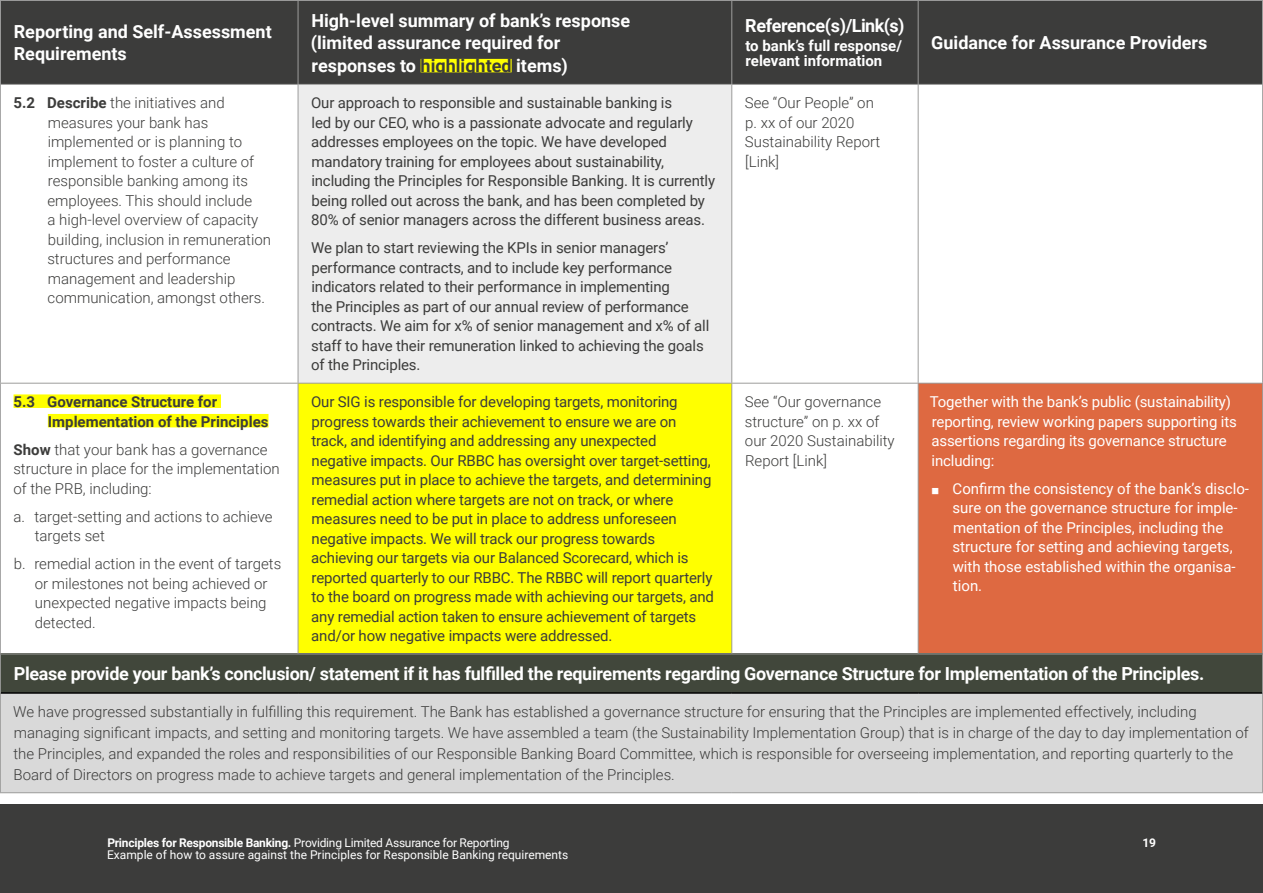
<style>
.page{position:relative;width:1263px;height:893px;background:#fff}
.page>*{position:absolute;margin:0;border:0;box-sizing:border-box;transform-origin:0 0}
.t1{font:700 18px/22.5px "Roboto";letter-spacing:-.01em;color:#fff}
.t2{font:15px/19.5px "Roboto";letter-spacing:-.01em;color:#3c3c3b}
.t3{font:300 15px/19.5px "Roboto";color:#3c3c3b}
.t4{font:15px/19.5px "Roboto";color:#fff}
.t5{font:700 15px/19.5px "Roboto";color:#3c3c3b}
.t6{font:700 15px/15px "Roboto";color:#fff}
.t7{font:12px "Roboto";color:#fff}
.t8{font:12px "Roboto";letter-spacing:-.02em;color:#fff}
.t9{font:700 12px "Roboto";color:#fff}
.s1{color:#3c3c3b}
.s2{font-weight:700}
</style>
<div class="page">
<div style="left:0;top:805px;width:1263px;height:88px;background:#3c3c3b"></div>
<div style="left:1px;top:1px;width:1261px;height:83px;background:#3c3c3b"></div>
<div style="left:298px;top:84px;width:434px;height:299px;background:#ededed"></div>
<div style="left:298px;top:383px;width:434px;height:271px;background:#ff0"></div>
<div style="left:918px;top:383px;width:344px;height:271px;background:#de6941"></div>
<div style="left:0;top:654px;width:1262px;height:39px;background:#41473b"></div>
<div style="left:0;top:693px;width:1262px;height:100px;background:#d9d9d9"></div>
<hr style="left:0;top:0;width:298px;height:1px;background:#9d9d9c">
<hr style="left:0;top:1px;width:1px;height:83px;background:#9d9d9c">
<hr style="left:298px;top:0;width:434px;height:1px;background:#9d9d9c">
<hr style="left:298px;top:1px;width:1px;height:83px;background:#9d9d9c">
<hr style="left:732px;top:0;width:186px;height:1px;background:#9d9d9c">
<hr style="left:731px;top:1px;width:1px;height:83px;background:#9d9d9c">
<hr style="left:918px;top:0;width:345px;height:1px;background:#9d9d9c">
<hr style="left:918px;top:1px;width:1px;height:83px;background:#9d9d9c">
<hr style="left:1262px;top:1px;width:1px;height:83px;background:#9d9d9c">
<hr style="left:0;top:84px;width:298px;height:1px;background:#9d9d9c">
<hr style="left:298px;top:84px;width:434px;height:1px;background:#9d9d9c">
<hr style="left:732px;top:84px;width:186px;height:1px;background:#9d9d9c">
<hr style="left:918px;top:84px;width:345px;height:1px;background:#9d9d9c">
<hr style="left:0;top:85px;width:1px;height:298px;background:#9d9d9c">
<hr style="left:918px;top:85px;width:1px;height:298px;background:#9d9d9c">
<hr style="left:1262px;top:85px;width:1px;height:298px;background:#9d9d9c">
<hr style="left:0;top:383px;width:298px;height:1px;background:#9d9d9c">
<hr style="left:0;top:384px;width:1px;height:270px;background:#9d9d9c">
<hr style="left:298px;top:383px;width:434px;height:1px;background:#9d9d9c">
<hr style="left:732px;top:383px;width:186px;height:1px;background:#9d9d9c">
<hr style="left:918px;top:383px;width:345px;height:1px;background:#9d9d9c">
<hr style="left:918px;top:384px;width:1px;height:270px;background:#9d9d9c">
<hr style="left:1262px;top:384px;width:1px;height:270px;background:#9d9d9c">
<hr style="left:0;top:693px;width:1px;height:99px;background:#9d9d9c">
<hr style="left:1262px;top:693px;width:1px;height:99px;background:#9d9d9c">
<hr style="left:298px;top:85px;width:1px;height:298px;background:#9d9d9c">
<hr style="left:731px;top:85px;width:1px;height:298px;background:#9d9d9c">
<hr style="left:298px;top:384px;width:1px;height:270px;background:#9d9d9c">
<hr style="left:731px;top:384px;width:1px;height:270px;background:#9d9d9c">
<hr style="left:1px;top:692px;width:297px;height:2px;background:#000">
<hr style="left:298px;top:692px;width:434px;height:2px;background:#000">
<hr style="left:732px;top:692px;width:186px;height:2px;background:#000">
<hr style="left:918px;top:692px;width:344px;height:2px;background:#000">
<hr style="left:0;top:654px;width:298px;height:1px;background:#9d9d9c">
<hr style="left:0;top:654px;width:1px;height:39px;background:#9d9d9c">
<hr style="left:298px;top:654px;width:434px;height:1px;background:#9d9d9c">
<hr style="left:732px;top:654px;width:186px;height:1px;background:#9d9d9c">
<hr style="left:918px;top:654px;width:345px;height:1px;background:#9d9d9c">
<hr style="left:1262px;top:654px;width:1px;height:39px;background:#9d9d9c">
<hr style="left:0;top:792px;width:298px;height:1px;background:#9d9d9c">
<hr style="left:298px;top:792px;width:434px;height:1px;background:#9d9d9c">
<hr style="left:732px;top:792px;width:186px;height:1px;background:#9d9d9c">
<hr style="left:918px;top:792px;width:345px;height:1px;background:#9d9d9c">
<div style="left:421px;top:59px;width:91px;height:13px;background:#ff0"></div>
<div style="left:14px;top:394px;width:207px;height:14px;background:#ff0"></div>
<div style="left:48px;top:414px;width:220px;height:13px;background:#ff0"></div>
<p class="t1" style="left:14px;top:20px;width:259px">Reporting and Self-Assessment<br>Requirements</p>
<p class="t1" style="left:311px;top:8px;width:321px">High-level summary of bank’s response (limited assurance required for responses to <span class="s1">highlighted</span> items)</p>
<p class="t1" style="left:745px;top:14px;width:161px">Reference(s)/Link(s)</p>
<p class="t6" style="left:745px;top:38px;width:158px">to bank’s full response/ relevant information</p>
<p class="t1" style="left:931px;top:31px;width:278px">Guidance for Assurance Providers</p>
<p class="t3" style="left:47px;top:93px;width:225px;text-indent:-34px"><span class="s2">5.2 Describe</span> the initiatives and measures your bank has implemented or is planning to implement to foster a culture of responsible banking among its employees. This should include<br>a high-level overview of capacity building, inclusion in remuneration structures and performance management and leadership communication, amongst others.</p>
<p class="t2" style="left:311px;top:93px;width:405px">Our approach to responsible and sustainable banking is<br>led by our CEO, who is a passionate advocate and regularly addresses employees on the topic. We have developed mandatory training for employees about sustainability, including the Principles for Responsible Banking. It is currently being rolled out across the bank, and has been completed by 80% of senior managers across the different business areas.</p>
<p class="t2" style="left:311px;top:238px;width:400px">We plan to start reviewing the KPIs in senior managers’ performance contracts, and to include key performance indicators related to their performance in implementing<br>the Principles as part of our annual review of performance contracts. We aim for x% of senior management and x% of all staff to have their remuneration linked to achieving the goals of the Principles.</p>
<p class="t3" style="left:745px;top:93px;width:137px">See “Our People” on p. xx of our 2020<br>Sustainability Report [Link]</p>
<p class="t5" style="left:48px;top:392px;width:222px;text-indent:-34px">5.3 Governance Structure for<br>Implementation of the Principles</p>
<p class="t3" style="left:13px;top:439px;width:268px"><span class="s2">Show</span> that your bank has a governance structure in place for the implementation of the PRB, including:</p>
<p class="t3" style="left:35px;top:506px;width:239px;text-indent:-21px">a. target-setting and actions to achieve targets set</p>
<p class="t3" style="left:35px;top:554px;width:248px;text-indent:-21px">b. remedial action in the event of targets or milestones not being achieved or unexpected negative impacts being detected.</p>
<p class="t2" style="left:311px;top:392px;width:404px">Our SIG is responsible for developing targets, monitoring progress towards their achievement to ensure we are on track, and identifying and addressing any unexpected negative impacts. Our RBBC has oversight over target-setting, measures put in place to achieve the targets, and determining remedial action where targets are not on track, or where measures need to be put in place to address unforeseen negative impacts. We will track our progress towards achieving our targets via our Balanced Scorecard, which is reported quarterly to our RBBC. The RBBC will report quarterly to the board on progress made with achieving our targets, and any remedial action taken to ensure achievement of targets and/or how negative impacts were addressed.</p>
<p class="t3" style="left:745px;top:392px;width:151px">See “Our governance structure” on p. xx of our 2020 Sustainability<br>Report [Link]</p>
<p class="t4" style="left:930px;top:392px;width:308px">Together with the bank’s public (sustainability) reporting, review working papers supporting its assertions regarding its governance structure including:</p>
<p class="t4" style="left:952px;top:478px;width:298px;text-indent:-22px">◼ Confirm the consistency of the bank’s disclo&shy;sure on the governance structure for imple&shy;mentation of the Principles, including the structure for setting and achieving targets, with those established within the organisa&shy;tion.</p>
<p class="t1" style="left:14px;top:662px;width:1192px">Please provide your bank’s conclusion/ statement if it has fulfilled the requirements regarding Governance Structure for Implementation of the Principles.</p>
<p class="t3" style="left:13px;top:701px;width:1237px;line-height:21px">We have progressed substantially in fulfilling this requirement. The Bank has established a governance structure for ensuring that the Principles are implemented effectively, including managing significant impacts, and setting and monitoring targets. We have assembled a team (the Sustainability Implementation Group) that is in charge of the day to day implementation of the Principles, and expanded the roles and responsibilities of our Responsible Banking Board Committee, which is responsible for overseeing implementation, and reporting quarterly to the Board of Directors on progress made to achieve targets and general implementation of the Principles.</p>
<p class="t8" style="left:107px;top:835px;width:404px"><span class="s2">Principles for Responsible Banking.</span> Providing Limited Assurance for Reporting</p>
<p class="t9" style="left:1142px;top:835px;width:15px">19</p>
<p class="t7" style="left:107px;top:847px;width:463px">Example of how to assure against the Principles for Responsible Banking requirements</p>
</div>
